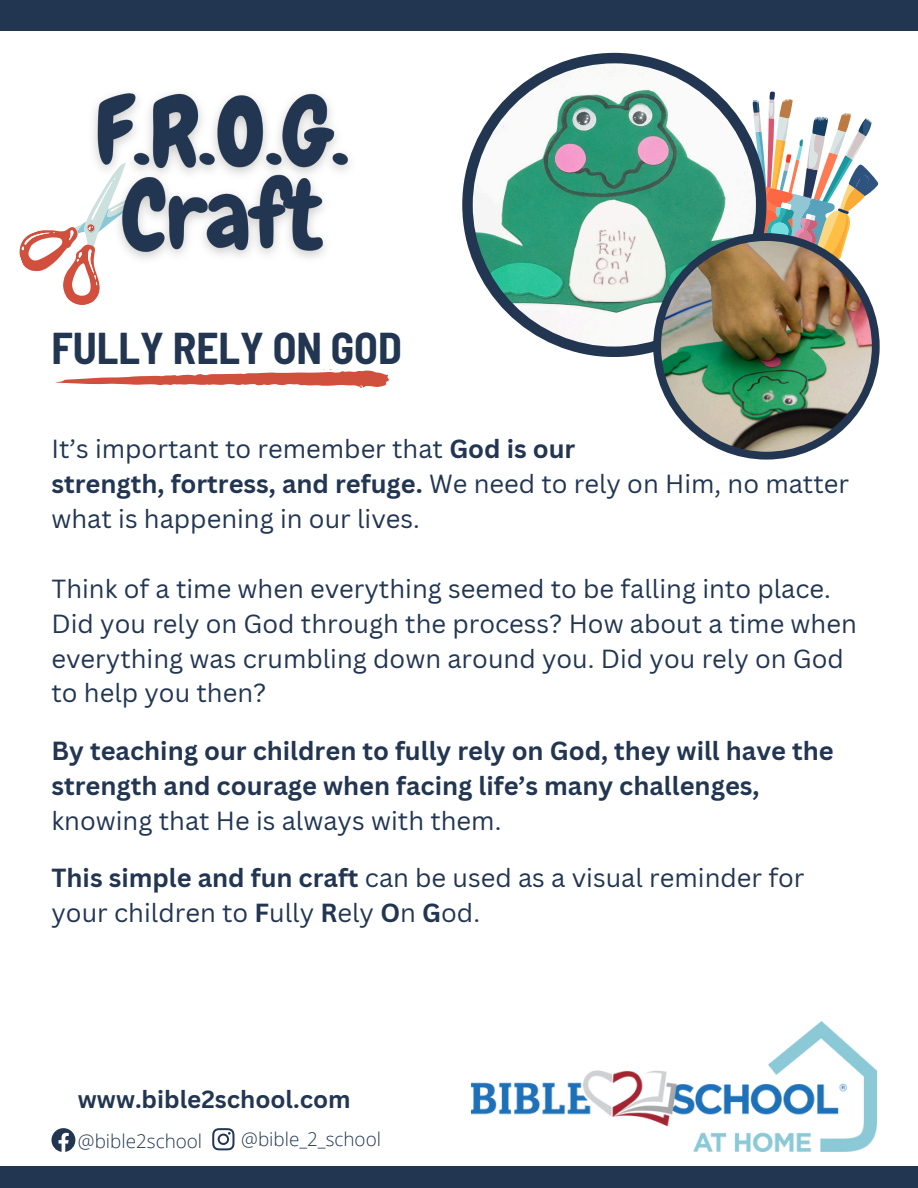
<style>
.page{position:relative;width:918px;height:1188px;background:#fff}
.page>*{position:absolute;margin:0;border:0;box-sizing:border-box;transform-origin:0 0}
.t1{font:700 semi-condensed 43.5px "Barlow";color:#223652}
.t2{font:25.5px/34.8px "Canva Sans";color:#223652}
.t3{font:700 25.5px/34.8px "Canva Sans";color:#223652}
.t4{font:700 24.15px "Canva Sans";color:#223652}
.t5{font:300 18.9px "Open Sans";color:#223652}
.s1{font-weight:700}
.s2{font-weight:400}
</style>
<div class="page">
<div style="left:0;top:0;width:918px;height:31px;background:#223652"></div>
<img style="left:471px;top:1022px;width:405px;height:129px">
<svg style="left:741px;top:91px;width:138px;height:169px"></svg>
<div style="left:462px;top:53px;width:304px;height:304px;background:#223652;border-radius:50%"></div>
<img style="left:473px;top:63px;width:283px;height:284px;border-radius:50%">
<svg style="left:19px;top:225px;width:81px;height:80px"></svg>
<img style="left:80px;top:93px;width:270px;height:184px">
<svg style="left:51px;top:1128px;width:24px;height:24px"></svg>
<svg style="left:212px;top:1128px;width:23px;height:22px"></svg>
<svg style="left:55px;top:369px;width:334px;height:19px"></svg>
<div style="left:0;top:1166px;width:918px;height:22px;background:#223652"></div>
<div style="left:653px;top:233px;width:227px;height:227px;background:#223652;border-radius:50%"></div>
<img style="left:661px;top:241px;width:211px;height:211px;border-radius:50%">
<h4 class="t1" style="left:51px;top:320px;width:352px">FULLY RELY ON GOD</h4>
<p class="t2" style="left:51px;top:431px;width:799px">It’s important to remember that <span class="s1">God is our<br>strength, fortress, and refuge.</span> We need to rely on Him, no matter what is happening in our lives.</p>
<p class="t2" style="left:51px;top:571px;width:807px">Think of a time when everything seemed to be falling into place.<br>Did you rely on God through the process? How about a time when everything was crumbling down around you. Did you rely on God to help you then?</p>
<h2 class="t3" style="left:51px;top:733px;width:784px">By teaching our children to fully rely on God, they will have the strength and courage when facing life’s many challenges, <span class="s2">knowing that He is always with them.</span></h2>
<p class="t2" style="left:51px;top:860px;width:755px"><span class="s1">This simple and fun craft</span> can be used as a visual reminder for your children to <span class="s1">F</span>ully <span class="s1">R</span>ely <span class="s1">O</span>n <span class="s1">G</span>od.</p>
<h4 class="t4" style="left:78px;top:1082px;width:274px">www.bible2school.com</h4>
<h4 class="t5" style="left:78px;top:1128px;width:126px">@bible2school</h4>
<h4 class="t5" style="left:241px;top:1126px;width:141px">@bible_2_school</h4>
</div>
